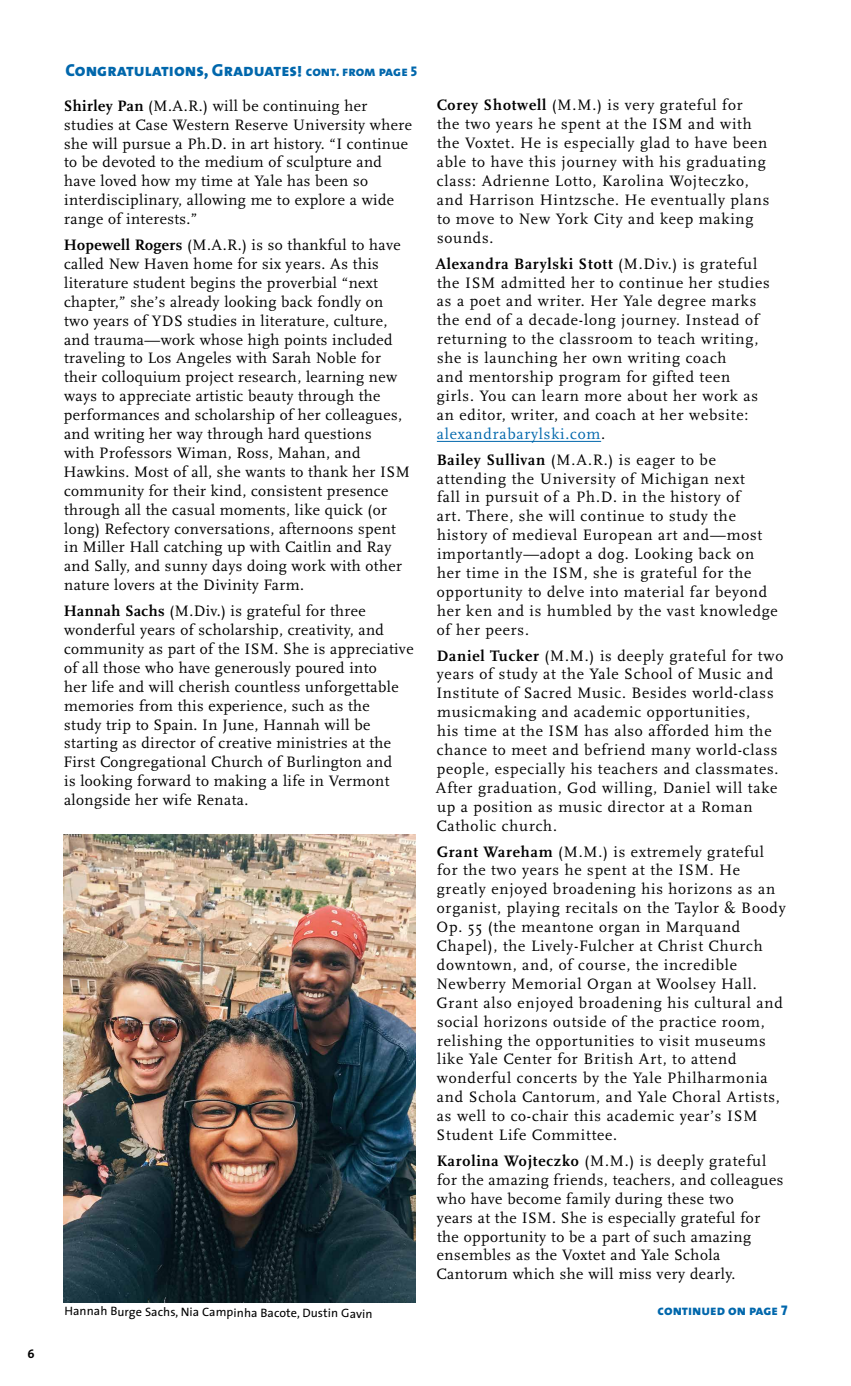
<style>
.page{position:relative;width:851px;height:1386px;background:#fff}
.page>*{position:absolute;margin:0;border:0;box-sizing:border-box;transform-origin:0 0}
.subhead_small_caps{font:17.5px "The Sans Extra Bold Caps";color:#0067ac}
.body_copy_first_para{font:15.75px/18.9px "Scala";letter-spacing:.05em;color:#000}
.body_copy_first_para-2{font:15.75px/18.9px "Scala";letter-spacing:.025em;color:#000}
.body_copy_first_para-3{font:15.75px/18.9px "Scala";letter-spacing:.03em;color:#000}
.subhead_small_caps-2{font:14px "The Sans Extra Bold Caps";color:#0067ac}
.t1{font:12.25px "The Sans";color:#000}
.t2{font:700 12.25px "The Sans";color:#000}
.s1{font-size:14px}
.s2{font-weight:700}
.s3{color:#0067ac}
.s4{font-style:italic}
</style>
<div class="page">
<hr style="left:437px;top:441px;width:164px;height:1px;background:#0067ac">
<img style="left:63px;top:834px;width:352px;height:468px">
<p class="t2" style="left:28px;top:1344px;width:9px">6</p>
<p class="subhead_small_caps" style="left:65px;top:55px;width:353px">Congratulations, Graduates! <span class="s1">cont. from page 5</span></p>
<p class="body_copy_first_para-2" style="left:64px;top:96px;width:350px"><span class="s2">Shirley Pan</span> (M.A.R.) will be continuing her studies at Case Western Reserve University where she will pursue a Ph.D. in art history. “I continue to be devoted to the medium of sculpture and have loved how my time at Yale has been so interdisciplinary, allowing me to explore a wide range of interests.”</p>
<p class="body_copy_first_para-2" style="left:63px;top:236px;width:348px"><span class="s2">Hopewell Rogers</span> (M.A.R.) is so thankful to have called New Haven home for six years. As this literature student begins the proverbial “next chapter,” she’s already looking back fondly on two years of YDS studies in literature, culture, and trauma—work whose high points included traveling to Los Angeles with Sarah Noble for their colloquium project research, learning new ways to appreciate artistic beauty through the performances and scholarship of her colleagues, and writing her way through hard questions<br>with Professors Wiman, Ross, Mahan, and Hawkins. Most of all, she wants to thank her ISM community for their kind, consistent presence through all the casual moments, like quick (or long) Refectory conversations, afternoons spent in Miller Hall catching up with Caitlin and Ray and Sally, and sunny days doing work with other nature lovers at the Divinity Farm.</p>
<p class="body_copy_first_para-2" style="left:63px;top:602px;width:351px"><span class="s2">Hannah Sachs</span> (M.Div.) is grateful for three wonderful years of scholarship, creativity, and community as part of the ISM. She is appreciative of all those who have generously poured into<br>her life and will cherish countless unforgettable memories from this experience, such as the<br>study trip to Spain. In June, Hannah will be starting as director of creative ministries at the First Congregational Church of Burlington and<br>is looking forward to making a life in Vermont alongside her wife Renata.</p>
<p class="body_copy_first_para" style="left:436px;top:96px;width:334px"><span class="s2">Corey Shotwell</span> (M.M.) is very grateful for<br>the two years he spent at the ISM and with the Voxtet. He is especially glad to have been able to have this journey with his graduating class: Adrienne Lotto, Karolina Wojteczko, and Harrison Hintzsche. He eventually plans to move to New York City and keep making sounds.</p>
<p class="body_copy_first_para" style="left:435px;top:254px;width:336px"><span class="s2">Alexandra Barylski Stott</span> (M.Div.) is grateful the ISM admitted her to continue her studies as a poet and writer. Her Yale degree marks the end of a decade-long journey. Instead of returning to the classroom to teach writing, she is launching her own writing coach<br>and mentorship program for gifted teen girls. You can learn more about her work as an editor, writer, and coach at her website: <span class="s3">alexandrabarylski.com</span><span class="s4">.</span></p>
<p class="body_copy_first_para" style="left:437px;top:450px;width:342px"><span class="s2">Bailey Sullivan</span> (M.A.R.) is eager to be attending the University of Michigan next<br>fall in pursuit of a Ph.D. in the history of<br>art. There, she will continue to study the history of medieval European art and—most importantly—adopt a dog. Looking back on her time in the ISM, she is grateful for the opportunity to delve into material far beyond her ken and is humbled by the vast knowledge of her peers.</p>
<p class="body_copy_first_para" style="left:435px;top:646px;width:349px"><span class="s2">Daniel Tucker</span> (M.M.) is deeply grateful for two years of study at the Yale School of Music and Institute of Sacred Music. Besides world-class musicmaking and academic opportunities,<br>his time at the ISM has also afforded him the chance to meet and befriend many world-class people, especially his teachers and classmates.<br>After graduation, God willing, Daniel will take up a position as music director at a Roman Catholic church.</p>
<p class="body_copy_first_para" style="left:436px;top:842px;width:351px"><span class="s2">Grant Wareham</span> (M.M.) is extremely grateful for the two years he spent at the ISM. He greatly enjoyed broadening his horizons as an organist, playing recitals on the Taylor &amp; Boody Op. 55 (the meantone organ in Marquand Chapel), the Lively-Fulcher at Christ Church downtown, and, of course, the incredible Newberry Memorial Organ at Woolsey Hall.<br>Grant also enjoyed broadening his cultural and social horizons outside of the practice room, relishing the opportunities to visit museums like Yale Center for British Art, to attend wonderful concerts by the Yale Philharmonia and Schola Cantorum, and Yale Choral Artists, as well to co-chair this academic year’s ISM Student Life Committee.</p>
<p class="body_copy_first_para-3" style="left:436px;top:1152px;width:348px"><span class="s2">Karolina Wojteczko</span> (M.M.) is deeply grateful for the amazing friends, teachers, and colleagues who have become family during these two<br>years at the ISM. She is especially grateful for the opportunity to be a part of such amazing ensembles as the Voxtet and Yale Schola Cantorum which she will miss very dearly.</p>
<p class="t1" style="left:65px;top:1299px;width:309px;rotate:1deg">Hannah Burge Sachs, Nia Campinha Bacote, Dustin Gavin</p>
<p class="subhead_small_caps-2" style="left:657px;top:1299px;width:131px">continued on page 7</p>
</div>
